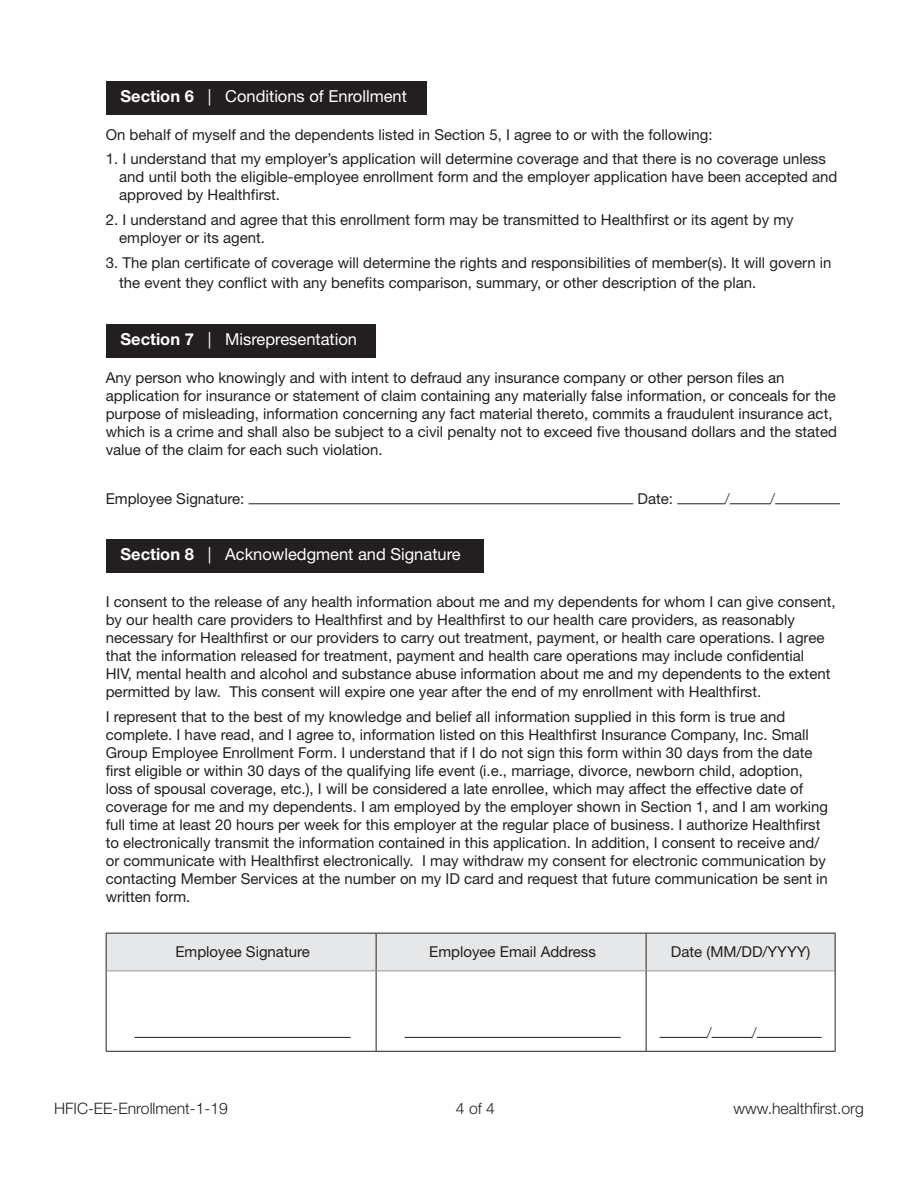
<style>
.page{position:relative;width:918px;height:1188px;background:#fff}
.page>*{position:absolute;margin:0;border:0;box-sizing:border-box;transform-origin:0 0}
.t1{font:16.5px "Helvetica Neue LT Std";color:#fff}
.t2{font:300 15.75px "Helvetica Neue LT Std";color:#231f20}
.t3{font:15px/18px "Helvetica Neue LT Std";color:#231f20}
.t4{font:300 15px "Helvetica Neue LT Std";color:#231f20}
.s1{font-weight:700}
</style>
<div class="page">
<div style="left:106px;top:81px;width:321px;height:34px;background:#231f20"></div>
<div style="left:106px;top:324px;width:270px;height:34px;background:#231f20"></div>
<hr style="left:249px;top:503px;width:384px;height:1px;background:#231f20">
<hr style="left:677px;top:503px;width:48px;height:1px;background:#231f20">
<hr style="left:730px;top:503px;width:40px;height:1px;background:#231f20">
<hr style="left:775px;top:503px;width:65px;height:1px;background:#231f20">
<div style="left:106px;top:539px;width:378px;height:34px;background:#231f20"></div>
<div style="left:107px;top:934px;width:728px;height:37px;background:#e6e7e9"></div>
<svg style="left:107px;top:972px;width:728px;height:79px"></svg>
<hr style="left:106px;top:933px;width:270px;height:1px;background:#231f20">
<hr style="left:106px;top:934px;width:1px;height:37px;background:#231f20">
<hr style="left:376px;top:933px;width:270px;height:1px;background:#231f20">
<hr style="left:646px;top:933px;width:190px;height:1px;background:#231f20">
<hr style="left:835px;top:934px;width:1px;height:37px;background:#231f20">
<hr style="left:106px;top:971px;width:1px;height:80px;background:#231f20">
<hr style="left:835px;top:971px;width:1px;height:80px;background:#231f20">
<hr style="left:106px;top:1051px;width:270px;height:1px;background:#231f20">
<hr style="left:376px;top:1051px;width:270px;height:1px;background:#231f20">
<hr style="left:646px;top:1051px;width:190px;height:1px;background:#231f20">
<hr style="left:376px;top:934px;width:1px;height:37px;background:#231f20">
<hr style="left:646px;top:934px;width:1px;height:37px;background:#231f20">
<hr style="left:106px;top:971px;width:270px;height:1px;background:#939598">
<hr style="left:376px;top:971px;width:1px;height:80px;background:#231f20">
<hr style="left:376px;top:971px;width:270px;height:1px;background:#939598">
<hr style="left:646px;top:971px;width:1px;height:80px;background:#231f20">
<hr style="left:646px;top:971px;width:189px;height:1px;background:#939598">
<hr style="left:135px;top:1037px;width:216px;height:1px;background:#231f20">
<hr style="left:405px;top:1037px;width:216px;height:1px;background:#231f20">
<hr style="left:660px;top:1037px;width:47px;height:1px;background:#231f20">
<hr style="left:712px;top:1037px;width:40px;height:1px;background:#231f20">
<hr style="left:757px;top:1037px;width:65px;height:1px;background:#231f20">
<p class="t1" style="left:121px;top:86px;width:288px"><span class="s1">Section 6</span> | Conditions of Enrollment</p>
<p class="t3" style="left:106px;top:125px;width:608px">On behalf of myself and the dependents listed in Section 5, I agree to or with the following:</p>
<p class="t3" style="left:119px;top:150px;width:720px;text-indent:-14px">1. I understand that my employer’s application will determine coverage and that there is no coverage unless and until both the eligible-employee enrollment form and the employer application have been accepted and approved by Healthfirst.</p>
<p class="t3" style="left:119px;top:210px;width:676px;text-indent:-14px">2. I understand and agree that this enrollment form may be transmitted to Healthfirst or its agent by my employer or its agent.</p>
<p class="t3" style="left:119px;top:252px;width:714px;line-height:19.8px;text-indent:-14px">3. The plan certificate of coverage will determine the rights and responsibilities of member(s). It will govern in the event they conflict with any benefits comparison, summary, or other description of the plan.</p>
<p class="t1" style="left:121px;top:329px;width:238px"><span class="s1">Section 7</span> | Misrepresentation</p>
<p class="t3" style="left:106px;top:368px;width:733px">Any person who knowingly and with intent to defraud any insurance company or other person files an application for insurance or statement of claim containing any materially false information, or conceals for the purpose of misleading, information concerning any fact material thereto, commits a fraudulent insurance act, which is a crime and shall also be subject to a civil penalty not to exceed five thousand dollars and the stated value of the claim for each such violation.</p>
<p class="t3" style="left:106px;top:490px;width:140px">Employee Signature:</p>
<p class="t3" style="left:637px;top:490px;width:37px">Date:</p>
<p class="t4" style="left:725px;top:490px;width:6px">/</p>
<p class="t4" style="left:770px;top:490px;width:6px">/</p>
<p class="t1" style="left:121px;top:545px;width:342px"><span class="s1">Section 8</span> | Acknowledgment and Signature</p>
<p class="t3" style="left:106px;top:593px;width:731px">I consent to the release of any health information about me and my dependents for whom I can give consent, by our health care providers to Healthfirst and by Healthfirst to our health care providers, as reasonably necessary for Healthfirst or our providers to carry out treatment, payment, or health care operations. I agree that the information released for treatment, payment and health care operations may include confidential<br>HIV, mental health and alcohol and substance abuse information about me and my dependents to the extent permitted by law. This consent will expire one year after the end of my enrollment with Healthfirst.</p>
<p class="t3" style="left:106px;top:707px;width:724px">I represent that to the best of my knowledge and belief all information supplied in this form is true and complete. I have read, and I agree to, information listed on this Healthfirst Insurance Company, Inc. Small Group Employee Enrollment Form. I understand that if I do not sign this form within 30 days from the date first eligible or within 30 days of the qualifying life event (i.e., marriage, divorce, newborn child, adoption, loss of spousal coverage, etc.), I will be considered a late enrollee, which may affect the effective date of coverage for me and my dependents. I am employed by the employer shown in Section 1, and I am working full time at least 20 hours per week for this employer at the regular place of business. I authorize Healthfirst to electronically transmit the information contained in this application. In addition, I consent to receive and/ or communicate with Healthfirst electronically. I may withdraw my consent for electronic communication by contacting Member Services at the number on my ID card and request that future communication be sent in written form.</p>
<p class="t3" style="left:175px;top:943px;width:136px">Employee Signature</p>
<p class="t3" style="left:429px;top:943px;width:168px">Employee Email Address</p>
<p class="t3" style="left:671px;top:943px;width:141px">Date (MM/DD/YYYY)</p>
<p class="t4" style="left:707px;top:1023px;width:6px">/</p>
<p class="t4" style="left:752px;top:1023px;width:6px">/</p>
<p class="t2" style="left:54px;top:1099px;width:175px">HFIC-EE-Enrollment-1-19</p>
<p class="t2" style="left:456px;top:1099px;width:41px">4 of 4</p>
<p class="t2" style="left:734px;top:1099px;width:132px">www.healthfirst.org</p>
</div>
